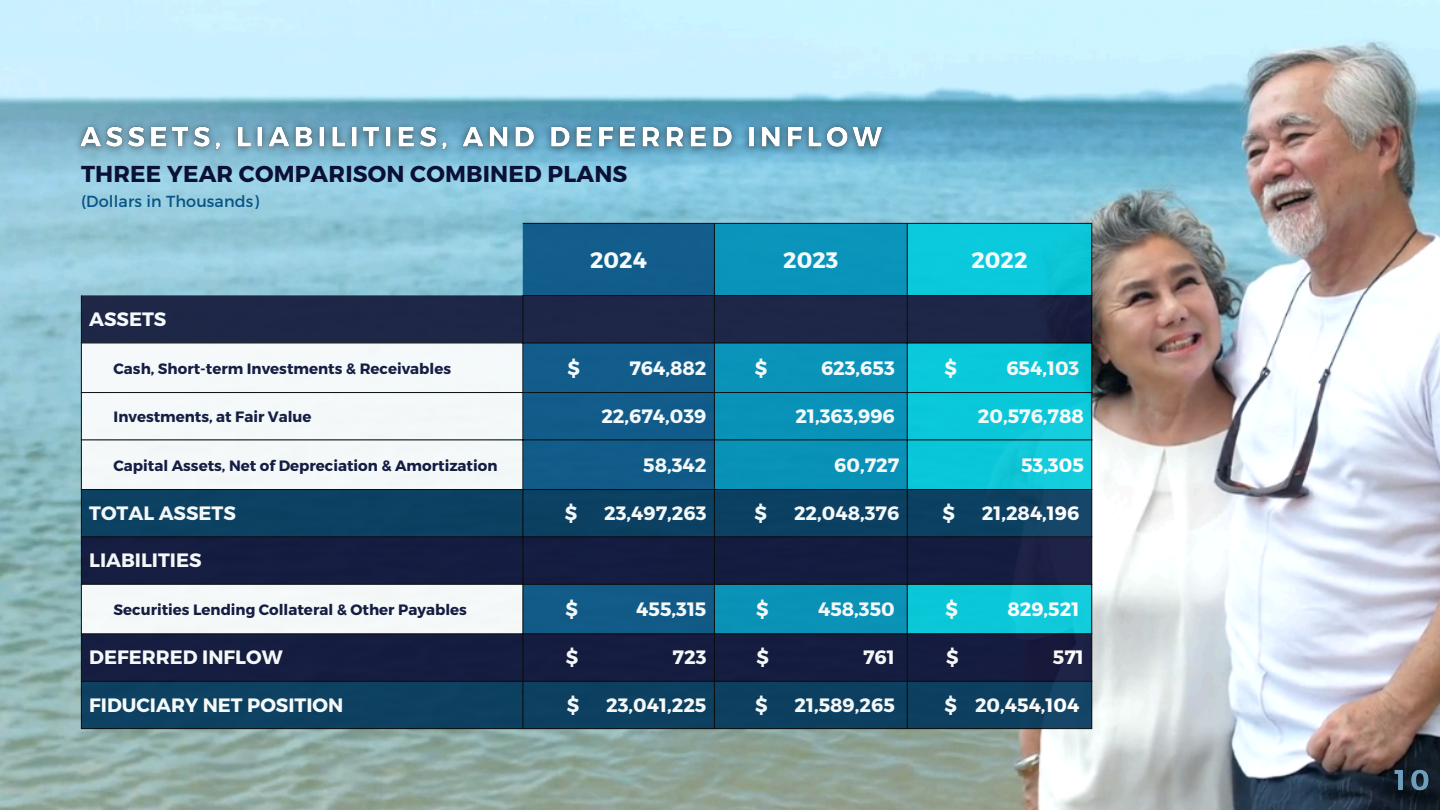
<style>
.page{position:relative;width:1440px;height:810px;background:#fff}
.page>*{position:absolute;margin:0;border:0;box-sizing:border-box;transform-origin:0 0}
.t1{font:700 23px "Montserrat";letter-spacing:.01em;color:#0b1037}
.t2{font:700 22.3px "Montserrat";color:#fff}
.t3{font:700 19.3px "Montserrat";color:#fff}
.t4{font:16px "Montserrat";letter-spacing:.01em;color:#085485}
.t5{font:700 15px "Montserrat";color:#0b1037}
</style>
<div class="page">
<img style="left:0;top:0;width:1440px;height:810px">
<div style="left:523px;top:224px;width:191px;height:265px;background:#125c8b"></div>
<div style="left:715px;top:224px;width:192px;height:265px;background:#0a93b9"></div>
<svg style="left:908px;top:224px;width:183px;height:265px;background:#0bc7d8"></svg>
<div style="left:81px;top:295px;width:1010px;height:48px;background:#1e2747"></div>
<div style="left:82px;top:344px;width:441px;height:145px;background:#f4f8f9"></div>
<div style="left:82px;top:490px;width:1009px;height:238px;background:#0c4061"></div>
<svg style="left:82px;top:538px;width:1009px;height:143px;background:#133659"></svg>
<div style="left:81px;top:584px;width:442px;height:50px;background:#f5f8f8"></div>
<hr style="left:81px;top:296px;width:1px;height:432px;background:#000">
<hr style="left:523px;top:296px;width:1px;height:432px;background:#000">
<hr style="left:714px;top:224px;width:1px;height:504px;background:#000">
<hr style="left:907px;top:224px;width:1px;height:504px;background:#000">
<hr style="left:1091px;top:224px;width:1px;height:504px;background:#000">
<hr style="left:523px;top:223px;width:569px;height:1px;background:#000">
<hr style="left:523px;top:295px;width:569px;height:1px;background:#000">
<hr style="left:81px;top:343px;width:1011px;height:1px;background:#000">
<hr style="left:81px;top:392px;width:1011px;height:1px;background:#000">
<hr style="left:81px;top:440px;width:1011px;height:1px;background:#000">
<hr style="left:81px;top:489px;width:1011px;height:1px;background:#000">
<hr style="left:81px;top:537px;width:1011px;height:1px;background:#000">
<hr style="left:81px;top:584px;width:1011px;height:1px;background:#000">
<hr style="left:81px;top:633px;width:1011px;height:1px;background:#000">
<hr style="left:81px;top:681px;width:1011px;height:1px;background:#000">
<hr style="left:81px;top:728px;width:1011px;height:1px;background:#000">
<img style="left:68px;top:115px;width:826px;height:48px">
<img style="left:1387px;top:762px;width:49px;height:37px">
<h2 class="t1" style="left:81px;top:159px;width:548px">THREE YEAR COMPARISON COMBINED PLANS</h2>
<p class="t4" style="left:81px;top:191px;width:180px">(Dollars in Thousands)</p>
<p class="t2" style="left:590px;top:246px;width:58px">2024</p>
<p class="t2" style="left:783px;top:246px;width:56px">2023</p>
<p class="t2" style="left:972px;top:246px;width:57px">2022</p>
<p class="t3" style="left:89px;top:306px;width:79px">ASSETS</p>
<p class="t5" style="left:114px;top:359px;width:339px">Cash, Short-term Investments &amp; Receivables</p>
<p class="t3" style="left:568px;top:355px;width:14px">$</p>
<p class="t3" style="left:629px;top:355px;width:79px">764,882</p>
<p class="t3" style="left:755px;top:355px;width:14px">$</p>
<p class="t3" style="left:821px;top:355px;width:75px">623,653</p>
<p class="t3" style="left:945px;top:355px;width:14px">$</p>
<p class="t3" style="left:1006px;top:355px;width:75px">654,103</p>
<p class="t5" style="left:114px;top:407px;width:200px">Investments, at Fair Value</p>
<p class="t3" style="left:601px;top:404px;width:107px">22,674,039</p>
<p class="t3" style="left:795px;top:404px;width:101px">21,363,996</p>
<p class="t3" style="left:978px;top:404px;width:108px">20,576,788</p>
<p class="t5" style="left:114px;top:456px;width:385px">Capital Assets, Net of Depreciation &amp; Amortization</p>
<p class="t3" style="left:643px;top:452px;width:65px">58,342</p>
<p class="t3" style="left:834px;top:452px;width:67px">60,727</p>
<p class="t3" style="left:1021px;top:452px;width:64px">53,305</p>
<p class="t3" style="left:89px;top:500px;width:148px">TOTAL ASSETS</p>
<p class="t3" style="left:565px;top:500px;width:14px">$</p>
<p class="t3" style="left:604px;top:500px;width:104px">23,497,263</p>
<p class="t3" style="left:755px;top:500px;width:14px">$</p>
<p class="t3" style="left:794px;top:500px;width:107px">22,048,376</p>
<p class="t3" style="left:942px;top:500px;width:14px">$</p>
<p class="t3" style="left:982px;top:500px;width:99px">21,284,196</p>
<p class="t3" style="left:89px;top:548px;width:114px">LIABILITIES</p>
<p class="t5" style="left:114px;top:600px;width:355px">Securities Lending Collateral &amp; Other Payables</p>
<p class="t3" style="left:565px;top:597px;width:14px">$</p>
<p class="t3" style="left:636px;top:597px;width:72px">455,315</p>
<p class="t3" style="left:756px;top:597px;width:14px">$</p>
<p class="t3" style="left:818px;top:597px;width:78px">458,350</p>
<p class="t3" style="left:946px;top:597px;width:14px">$</p>
<p class="t3" style="left:1007px;top:597px;width:74px">829,521</p>
<p class="t3" style="left:89px;top:645px;width:195px">DEFERRED INFLOW</p>
<p class="t3" style="left:566px;top:645px;width:14px">$</p>
<p class="t3" style="left:673px;top:645px;width:35px">723</p>
<p class="t3" style="left:756px;top:645px;width:14px">$</p>
<p class="t3" style="left:863px;top:645px;width:33px">761</p>
<p class="t3" style="left:946px;top:645px;width:14px">$</p>
<p class="t3" style="left:1053px;top:645px;width:32px">571</p>
<p class="t3" style="left:89px;top:692px;width:256px">FIDUCIARY NET POSITION</p>
<p class="t3" style="left:567px;top:692px;width:14px">$</p>
<p class="t3" style="left:606px;top:692px;width:102px">23,041,225</p>
<p class="t3" style="left:755px;top:692px;width:14px">$</p>
<p class="t3" style="left:794px;top:692px;width:102px">21,589,265</p>
<p class="t3" style="left:945px;top:692px;width:136px">$ 20,454,104</p>
</div>
